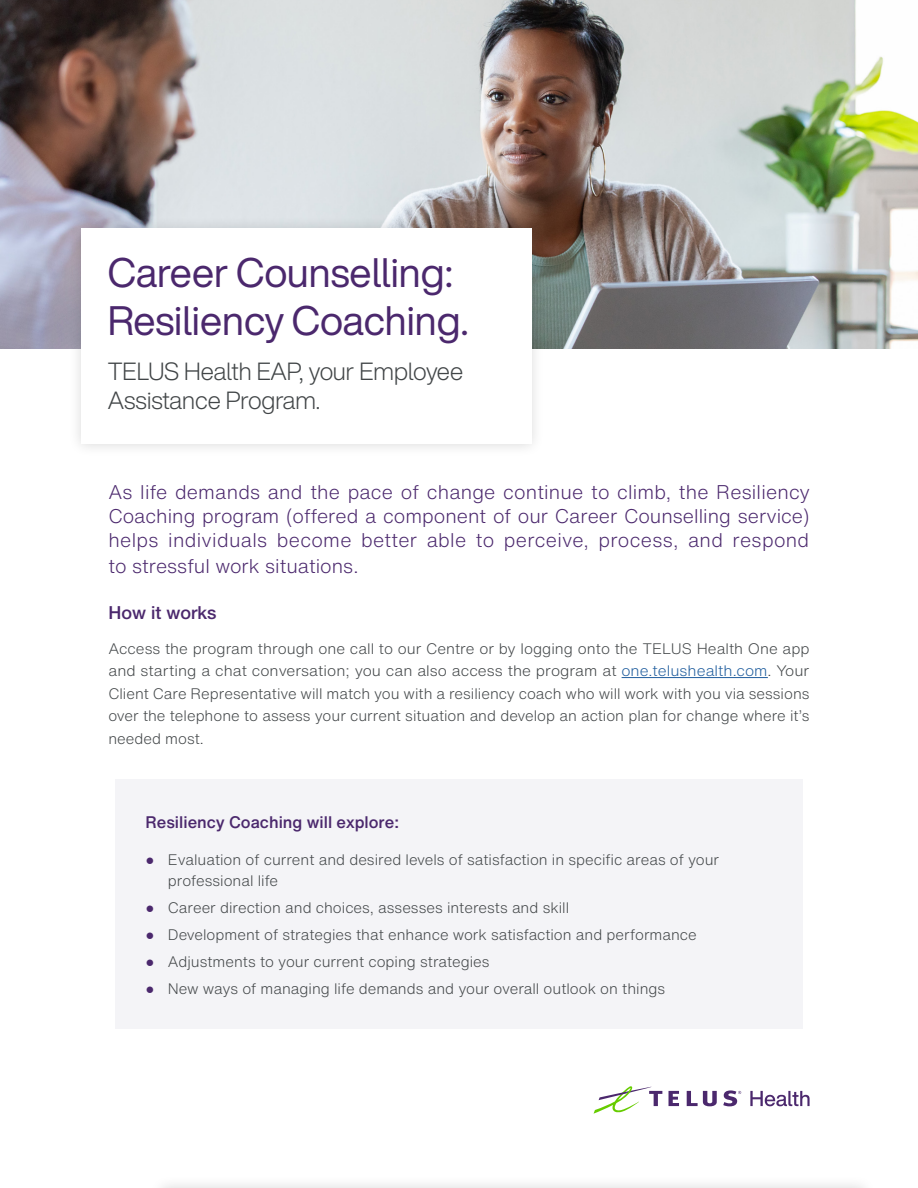
<style>
.page{position:relative;width:918px;height:1188px;background:#fff}
.page>*{position:absolute;margin:0;border:0;box-sizing:border-box;transform-origin:0 0}
.t1{font:40.5px/48.6px "Helvetica Now Display";color:#4b286d}
.t2{font:300 24.45px/28.5px "Helvetica Now Display";color:#414547}
.t3{font:300 19.5px/24px "Helvetica Now Text";letter-spacing:.015em;color:#4b286d;text-align:justify}
.t4{font:500 18px "Helvetica Neue LT Std";color:#4b286d}
.t5{font:500 16.5px "Helvetica Now Text";color:#4b286d}
.t6{font:300 15px/22.5px "Helvetica Now Text";color:#414547;text-align:justify}
.s1{color:#215e9e}
.s2{font-family:"Arial";font-weight:400;color:#4b286d}
</style>
<div class="page">
<img style="left:0;top:0;width:918px;height:349px">
<div style="left:149px;top:1175px;width:728px;height:13px;background:#fafafa"></div>
<div style="left:68px;top:215px;width:477px;height:242px;background:#000;opacity:.15"></div>
<div style="left:81px;top:229px;width:450px;height:215px;background:#fff"></div>
<hr style="left:622px;top:677px;width:146px;height:1px;background:#215e9e">
<svg style="left:669px;top:1091px;width:10px;height:15px"></svg>
<svg style="left:687px;top:1091px;width:30px;height:15px"></svg>
<svg style="left:594px;top:1086px;width:68px;height:28px"></svg>
<svg style="left:723px;top:1090px;width:18px;height:16px"></svg>
<svg style="left:750px;top:1091px;width:60px;height:15px"></svg>
<div style="left:116px;top:779px;width:687px;height:250px;background:#f4f4f7"></div>
<h1 class="t1" style="left:108px;top:248px;width:363px">Career Counselling:<br>Resiliency Coaching.</h1>
<h2 class="t2" style="left:108px;top:357px;width:357px">TELUS Health EAP, your Employee<br>Assistance Program.</h2>
<h3 class="t3" style="left:108px;top:480px;width:703px">As life demands and the pace of change continue to climb, the Resiliency Coaching program (offered a component of our Career Counselling service) helps individuals become better able to perceive, process, and respond</h3>
<h3 class="t3" style="left:108px;top:554px;width:252px">to stressful work situations.</h3>
<p class="t4" style="left:108px;top:602px;width:110px">How it works</p>
<p class="t6" style="left:108px;top:637px;width:703px">Access the program through one call to our Centre or by logging onto the TELUS Health One app and starting a chat conversation; you can also access the program at <span class="s1">one.telushealth.com</span>. Your Client Care Representative will match you with a resiliency coach who will work with you via sessions over the telephone to assess your current situation and develop an action plan for change where it’s needed most.</p>
<p class="t5" style="left:145px;top:812px;width:255px">Resiliency Coaching will explore:</p>
<p class="t6" style="left:168px;top:849px;width:553px;line-height:21px;text-indent:-22px"><span class="s2">●</span> Evaluation of current and desired levels of satisfaction in specific areas of your professional life</p>
<p class="t6" style="left:145px;top:897px;width:425px"><span class="s2">●</span> Career direction and choices, assesses interests and skill</p>
<p class="t6" style="left:145px;top:924px;width:553px"><span class="s2">●</span> Development of strategies that enhance work satisfaction and performance</p>
<p class="t6" style="left:145px;top:951px;width:346px"><span class="s2">●</span> Adjustments to your current coping strategies</p>
<p class="t6" style="left:145px;top:978px;width:521px"><span class="s2">●</span> New ways of managing life demands and your overall outlook on things</p>
</div>
